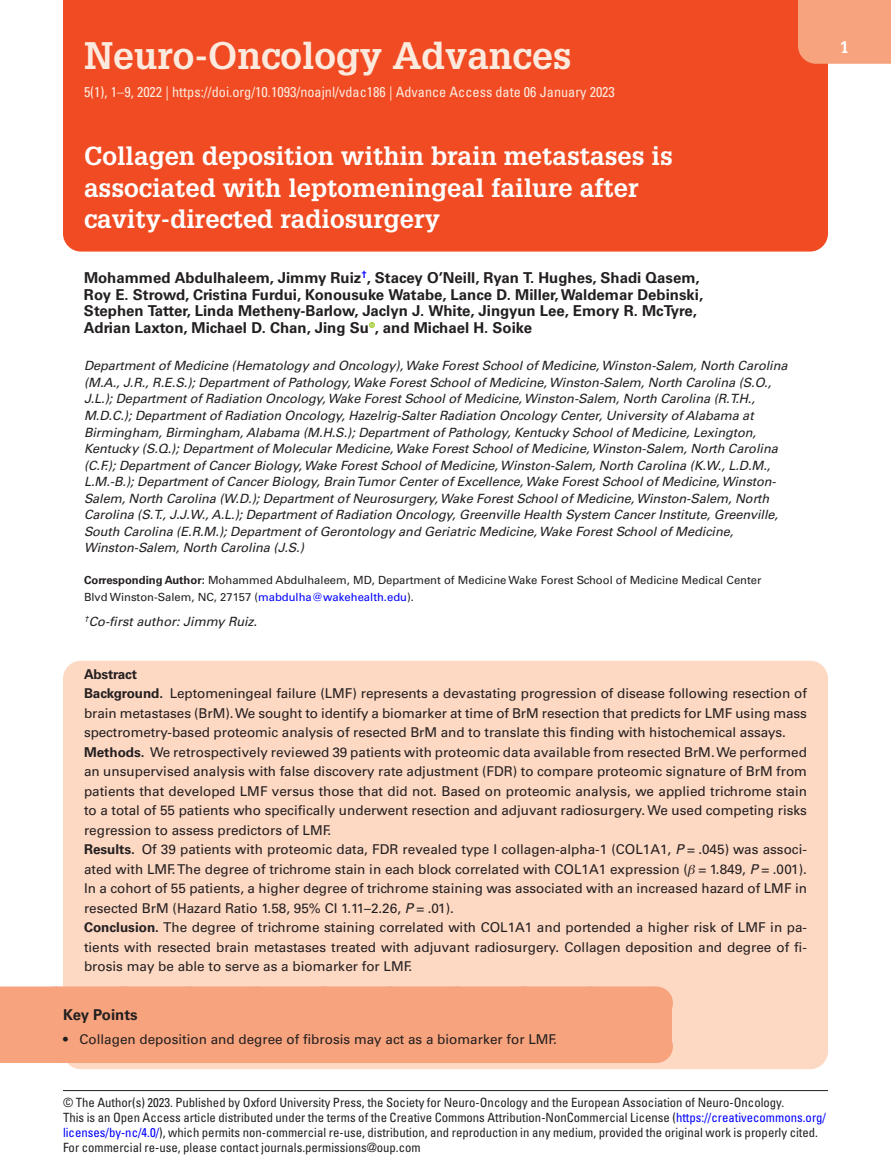
<style>
.page{position:relative;width:891px;height:1175px;background:#fff}
.page>*{position:absolute;margin:0;border:0;box-sizing:border-box;transform-origin:0 0}
.t1{font:700 37.5px "Glypha LT Std";color:#fdeade}
.t2{font:700 25.5px/31.5px "Glypha LT Std";color:#fff}
.t3{font:700 16.5px "Glypha LT Std";color:#fff}
.t4{font:700 15px/16.5px "Univers LT Std";color:#231f20}
.t5{font:condensed 14.25px "Univers LT Std";color:#fdeade}
.t6{font:13.5px/19.5px "Univers LT Std";color:#231f20}
.t7{font:italic 12.75px/16.5px "Univers LT Std";letter-spacing:-.005em;color:#231f20}
.t8{font:condensed 12.75px/15px "Univers LT Std";color:#231f20}
.t9{font:11.25px/16.5px "Univers LT Std";color:#231f20}
.s1{font-weight:700}
.s2{color:#00f}
.s3{font-style:italic}
.s4{font-family:"Gandhari Unicode";font-style:italic}
</style>
<div class="page">
<div style="left:63px;top:0;width:765px;height:166px;background:#f04b22"></div>
<div style="left:798px;top:0;width:93px;height:64px;background:#f7a37d"></div>
<hr style="left:63px;top:1090px;width:765px;height:1px;background:#231f20">
<div style="left:63px;top:660px;width:765px;height:409px;background:#fdd8c3;border-radius:18px"></div>
<div style="left:0;top:1004px;width:672px;height:34px;background:#f7a37d"></div>
<div style="left:0;top:986px;width:656px;height:33px;background:#f7a37d"></div>
<svg style="left:56px;top:986px;width:566px;height:1px"></svg>
<hr style="left:656px;top:986px;width:1px;height:33px;background:#f7a37d">
<div style="left:0;top:1020px;width:672px;height:27px;background:#f7a37d"></div>
<div style="left:0;top:1030px;width:656px;height:33px;background:#f7a37d"></div>
<hr style="left:656px;top:1030px;width:1px;height:33px;background:#f7a37d">
<svg style="left:369px;top:322px;width:6px;height:6px"></svg>
<div style="left:63px;top:166px;width:765px;height:85px;background:#f04b22"></div>
<h1 class="t1" style="left:84px;top:32px;width:489px">Neuro-Oncology Advances</h1>
<p class="t5" style="left:84px;top:83px;width:532px">5(1), 1–9, 2022 | https://doi.org/10.1093/noajnl/vdac186 | Advance Access date 06 January 2023</p>
<h2 class="t2" style="left:84px;top:140px;width:590px">Collagen deposition within brain metastases is associated with leptomeningeal failure after cavity-directed radiosurgery</h2>
<p class="t4" style="left:84px;top:270px;width:621px">Mohammed Abdulhaleem, Jimmy Ruiz<sup>†</sup>, Stacey O’Neill, Ryan T. Hughes, Shadi Qasem, Roy E. Strowd, Cristina Furdui, Konousuke Watabe, Lance D. Miller, Waldemar Debinski, Stephen Tatter, Linda Metheny-Barlow, Jaclyn J. White, Jingyun Lee, Emory R. McTyre, Adrian Laxton, Michael D. Chan, Jing Su , and Michael H. Soike</p>
<p class="t7" style="left:84px;top:358px;width:705px">Department of Medicine (Hematology and Oncology), Wake Forest School of Medicine, Winston-Salem, North Carolina (M.A., J.R., R.E.S.); Department of Pathology, Wake Forest School of Medicine, Winston-Salem, North Carolina (S.O., J.L.); Department of Radiation Oncology, Wake Forest School of Medicine, Winston-Salem, North Carolina (R.T.H., M.D.C.); Department of Radiation Oncology, Hazelrig-Salter Radiation Oncology Center, University of Alabama at Birmingham, Birmingham, Alabama (M.H.S.); Department of Pathology, Kentucky School of Medicine, Lexington, Kentucky (S.Q.); Department of Molecular Medicine, Wake Forest School of Medicine, Winston-Salem, North Carolina (C.F.); Department of Cancer Biology, Wake Forest School of Medicine, Winston-Salem, North Carolina (K.W., L.D.M., L.M.-B.); Department of Cancer Biology, Brain Tumor Center of Excellence, Wake Forest School of Medicine, Winston-Salem, North Carolina (W.D.); Department of Neurosurgery, Wake Forest School of Medicine, Winston-Salem, North Carolina (S.T., J.J.W., A.L.); Department of Radiation Oncology, Greenville Health System Cancer Institute, Greenville, South Carolina (E.R.M.); Department of Gerontology and Geriatric Medicine, Wake Forest School of Medicine, Winston-Salem, North Carolina (J.S.)</p>
<p class="t9" style="left:84px;top:572px;width:679px"><span class="s1">Corresponding Author:</span> Mohammed Abdulhaleem, MD, Department of Medicine Wake Forest School of Medicine Medical Center<br>Blvd Winston-Salem, NC, 27157 (<span class="s2">mabdulha@wakehealth.edu</span>).</p>
<p class="t7" style="left:84px;top:614px;width:175px"><sup>†</sup>Co-first author: Jimmy Ruiz.</p>
<p class="t6" style="left:84px;top:664px;width:725px"><span class="s1">Abstract<br>Background.</span> Leptomeningeal failure (LMF) represents a devastating progression of disease following resection of brain metastases (BrM). We sought to identify a biomarker at time of BrM resection that predicts for LMF using mass spectrometry-based proteomic analysis of resected BrM and to translate this finding with histochemical assays.<br><span class="s1">Methods.</span> We retrospectively reviewed 39 patients with proteomic data available from resected BrM. We performed an unsupervised analysis with false discovery rate adjustment (FDR) to compare proteomic signature of BrM from patients that developed LMF versus those that did not. Based on proteomic analysis, we applied trichrome stain to a total of 55 patients who specifically underwent resection and adjuvant radiosurgery. We used competing risks regression to assess predictors of LMF.<br><span class="s1">Results.</span> Of 39 patients with proteomic data, FDR revealed type I collagen-alpha-1 (COL1A1, <span class="s3">P</span> = .045) was associ&shy;ated with LMF. The degree of trichrome stain in each block correlated with COL1A1 expression (<span class="s4">β</span> = 1.849, <span class="s3">P</span> = .001).<br>In a cohort of 55 patients, a higher degree of trichrome staining was associated with an increased hazard of LMF in resected BrM (Hazard Ratio 1.58, 95% CI 1.11–2.26, <span class="s3">P</span> = .01).<br><span class="s1">Conclusion.</span> The degree of trichrome staining correlated with COL1A1 and portended a higher risk of LMF in pa&shy;tients with resected brain metastases treated with adjuvant radiosurgery. Collagen deposition and degree of fi&shy;brosis may be able to serve as a biomarker for LMF.</p>
<p class="t4" style="left:63px;top:1006px;width:76px">Key Points</p>
<p class="t6" style="left:63px;top:1029px;width:496px">• Collagen deposition and degree of fibrosis may act as a biomarker for LMF.</p>
<p class="t3" style="left:840px;top:37px;width:11px">1</p>
<p class="t8" style="left:63px;top:1095px;width:723px">© The Author(s) 2023. Published by Oxford University Press, the Society for Neuro-Oncology and the European Association of Neuro-Oncology.</p>
<p class="t8" style="left:63px;top:1110px;width:765px">This is an Open Access article distributed under the terms of the Creative Commons Attribution-NonCommercial License (<span class="s2">https://creativecommons.org/ licenses/by-nc/4.0/</span>), which permits non-commercial re-use, distribution, and reproduction in any medium, provided the original work is properly cited.<br>For commercial re-use, please contact journals.permissions@oup.com</p>
</div>
